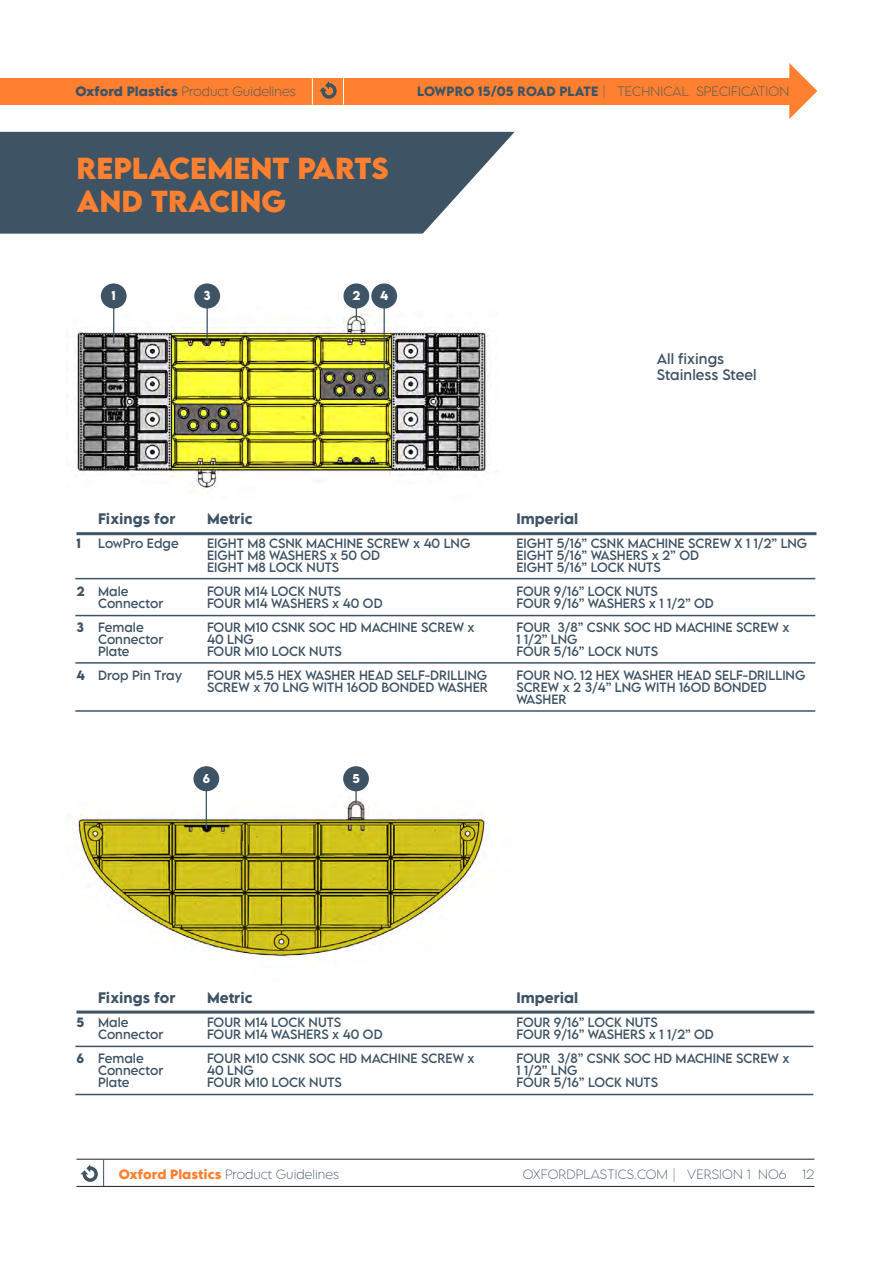
<style>
.page{position:relative;width:893px;height:1263px;background:#fff}
.page>*{position:absolute;margin:0;border:0;box-sizing:border-box;transform-origin:0 0}
.t1{font:700 27px/32.5px "LEMONMILK Pro";color:#ff8030}
.t2{font:600 13.5px "LEMONMILK Pro";color:#3e5364}
.t3{font:13.5px/16.2px "LEMONMILK Pro";color:#3e5364}
.t4{font:12px/12px "LEMONMILK Pro";color:#3e5364}
.t5{font:200 12px "LEMONMILK Pro";letter-spacing:.015em;color:#3e5364}
.t6{font:600 12px "LEMONMILK Pro";color:#3e5364}
.t7{font:600 11.55px "LEMONMILK Pro";color:#fff}
.t8{font:600 11.4px "LEMONMILK Pro";color:#fff}
.s1{font-weight:700}
.s2{font-weight:600}
.s3{font-weight:700;color:#ff8030}
</style>
<div class="page">
<div style="left:0;top:132px;width:413px;height:102px;background:#3e5364"></div>
<svg style="left:413px;top:132px;width:101px;height:102px"></svg>
<div style="left:0;top:78px;width:789px;height:27px;background:#ff8030"></div>
<svg style="left:789px;top:63px;width:28px;height:56px"></svg>
<svg style="left:312px;top:78px;width:1px;height:27px"></svg>
<svg style="left:343px;top:78px;width:1px;height:27px"></svg>
<svg style="left:319px;top:81px;width:18px;height:18px"></svg>
<hr style="left:76px;top:1159px;width:738px;height:1px;background:#231f20">
<hr style="left:76px;top:1186px;width:738px;height:1px;background:#231f20">
<svg style="left:80px;top:1159px;width:24px;height:27px"></svg>
<img style="left:76px;top:791px;width:411px;height:169px">
<img style="left:73px;top:306px;width:416px;height:186px">
<hr style="left:77px;top:532px;width:739px;height:3px;background:#3e5364">
<hr style="left:77px;top:1010px;width:737px;height:3px;background:#3e5364">
<hr style="left:75px;top:662px;width:740px;height:2px;background:#3e5364">
<hr style="left:75px;top:1094px;width:738px;height:1px;background:#3e5364">
<hr style="left:75px;top:578px;width:740px;height:1px;background:#3e5364">
<hr style="left:75px;top:1046px;width:738px;height:1px;background:#3e5364">
<hr style="left:75px;top:615px;width:740px;height:1px;background:#3e5364">
<hr style="left:75px;top:710px;width:740px;height:2px;background:#3e5364">
<div style="left:193px;top:766px;width:26px;height:25px;background:#3e5364;border-radius:50%"></div>
<div style="left:343px;top:766px;width:26px;height:25px;background:#3e5364;border-radius:50%"></div>
<hr style="left:206px;top:789px;width:1px;height:40px;background:#3e5364">
<svg style="left:355px;top:791px;width:2px;height:12px"></svg>
<div style="left:194px;top:283px;width:26px;height:25px;background:#3e5364;border-radius:50%"></div>
<div style="left:343px;top:283px;width:26px;height:25px;background:#3e5364;border-radius:50%"></div>
<div style="left:101px;top:283px;width:26px;height:25px;background:#3e5364;border-radius:50%"></div>
<div style="left:371px;top:283px;width:26px;height:25px;background:#3e5364;border-radius:50%"></div>
<hr style="left:207px;top:307px;width:1px;height:35px;background:#3e5364">
<hr style="left:113px;top:307px;width:1px;height:36px;background:#3e5364">
<hr style="left:384px;top:307px;width:1px;height:70px;background:#3e5364">
<p class="t5" style="left:75px;top:84px;width:222px"><span class="s1">Oxford Plastics</span> Product Guidelines</p>
<h1 class="t1" style="left:77px;top:153px;width:314px">REPLACEMENT PARTS<br>AND TRACING</h1>
<p class="t5" style="left:417px;top:84px;width:374px"><span class="s2">LOWPRO 15/05 ROAD PLATE</span> | TECHNICAL SPECIFICATION</p>
<p class="t7" style="left:111px;top:288px;width:6px">1</p>
<p class="t7" style="left:204px;top:288px;width:9px">3</p>
<p class="t7" style="left:352px;top:288px;width:9px">2</p>
<p class="t7" style="left:380px;top:288px;width:10px">4</p>
<p class="t3" style="left:657px;top:350px;width:101px">All fixings<br>Stainless Steel</p>
<p class="t6" style="left:77px;top:535px;width:6px">1</p>
<p class="t6" style="left:77px;top:583px;width:10px">2</p>
<p class="t6" style="left:77px;top:619px;width:9px">3</p>
<p class="t6" style="left:77px;top:667px;width:10px">4</p>
<p class="t2" style="left:98px;top:510px;width:79px">Fixings for</p>
<p class="t4" style="left:98px;top:537px;width:82px">LowPro Edge</p>
<p class="t4" style="left:98px;top:585px;width:67px">Male<br>Connector</p>
<p class="t4" style="left:98px;top:621px;width:67px">Female<br>Connector<br>Plate</p>
<p class="t4" style="left:98px;top:669px;width:86px">Drop Pin Tray</p>
<p class="t2" style="left:207px;top:510px;width:47px">Metric</p>
<p class="t4" style="left:207px;top:537px;width:265px">EIGHT M8 CSNK MACHINE SCREW x 40 LNG<br>EIGHT M8 WASHERS x 50 OD<br>EIGHT M8 LOCK NUTS</p>
<p class="t4" style="left:207px;top:585px;width:177px">FOUR M14 LOCK NUTS<br>FOUR M14 WASHERS x 40 OD</p>
<p class="t4" style="left:207px;top:621px;width:269px">FOUR M10 CSNK SOC HD MACHINE SCREW x<br>40 LNG<br>FOUR M10 LOCK NUTS</p>
<p class="t4" style="left:207px;top:669px;width:282px">FOUR M5.5 HEX WASHER HEAD SELF-DRILLING<br>SCREW x 70 LNG WITH 16OD BONDED WASHER</p>
<p class="t8" style="left:203px;top:771px;width:9px">6</p>
<p class="t8" style="left:352px;top:771px;width:9px">5</p>
<p class="t2" style="left:516px;top:510px;width:63px">Imperial</p>
<p class="t4" style="left:516px;top:537px;width:292px">EIGHT 5/16” CSNK MACHINE SCREW X 1 1/2” LNG<br>EIGHT 5/16” WASHERS x 2” OD<br>EIGHT 5/16” LOCK NUTS</p>
<p class="t4" style="left:516px;top:585px;width:199px">FOUR 9/16” LOCK NUTS<br>FOUR 9/16” WASHERS x 1 1/2” OD</p>
<p class="t4" style="left:516px;top:621px;width:275px">FOUR 3/8” CSNK SOC HD MACHINE SCREW x<br>1 1/2” LNG<br>FOUR 5/16” LOCK NUTS</p>
<p class="t4" style="left:516px;top:669px;width:290px">FOUR NO. 12 HEX WASHER HEAD SELF-DRILLING<br>SCREW x 2 3/4” LNG WITH 16OD BONDED<br>WASHER</p>
<p class="t6" style="left:77px;top:1014px;width:9px">5</p>
<p class="t6" style="left:77px;top:1050px;width:9px">6</p>
<p class="t2" style="left:98px;top:988px;width:79px">Fixings for</p>
<p class="t4" style="left:98px;top:1016px;width:67px">Male<br>Connector</p>
<p class="t4" style="left:98px;top:1052px;width:67px">Female<br>Connector<br>Plate</p>
<p class="t2" style="left:207px;top:988px;width:47px">Metric</p>
<p class="t4" style="left:207px;top:1016px;width:177px">FOUR M14 LOCK NUTS<br>FOUR M14 WASHERS x 40 OD</p>
<p class="t4" style="left:207px;top:1052px;width:269px">FOUR M10 CSNK SOC HD MACHINE SCREW x<br>40 LNG<br>FOUR M10 LOCK NUTS</p>
<p class="t5" style="left:119px;top:1166px;width:222px"><span class="s3">Oxford Plastics</span> Product Guidelines</p>
<p class="t2" style="left:516px;top:988px;width:63px">Imperial</p>
<p class="t4" style="left:516px;top:1016px;width:199px">FOUR 9/16” LOCK NUTS<br>FOUR 9/16” WASHERS x 1 1/2” OD</p>
<p class="t4" style="left:516px;top:1052px;width:275px">FOUR 3/8” CSNK SOC HD MACHINE SCREW x<br>1 1/2” LNG<br>FOUR 5/16” LOCK NUTS</p>
<p class="t5" style="left:523px;top:1166px;width:265px">OXFORDPLASTICS.COM | VERSION 1 NO6</p>
<p class="t5" style="left:802px;top:1166px;width:14px">12</p>
</div>
